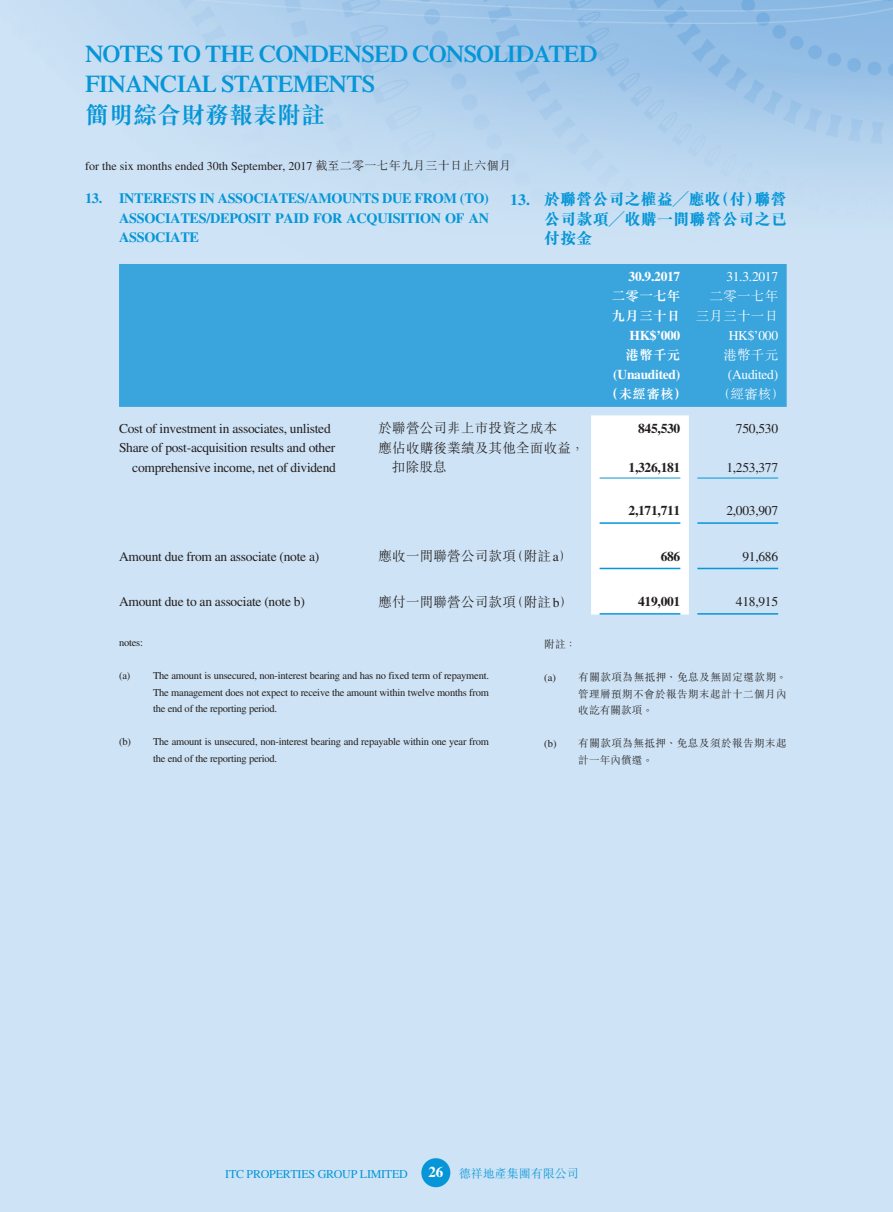
<style>
.page{position:relative;width:893px;height:1212px;background:#cee3f5}
.page>*{position:absolute;margin:0;border:0;box-sizing:border-box;transform-origin:0 0}
.t1{font:600 24px "Times LT Std";letter-spacing:-.03em;color:#0696d7}
.t2{font:700 24px "M Sung HK";color:#0696d7}
._001_H1_C{font:800 15.75px/19.5px "M Sung HK";letter-spacing:.03em;color:#0696d7;text-align:justify}
.t3{font:700 15px "Times LT Std";color:#fff}
._01_H1_E{font:700 14.25px/19.5px "Times LT Std";letter-spacing:-.02em;color:#0696d7;text-align:justify}
._50_Table_txt{font:13.5px "Times LT Std";letter-spacing:-.02em;color:#231f20}
._50_Table_txt-2{font:300 13.5px/19.5px "M Sung HK";letter-spacing:.02em;color:#231f20}
._50_Table_txt-3{font:700 13.5px "Times LT Std";letter-spacing:-.02em;color:#231f20}
._50_Table_txt-4{font:700 13.5px "Times LT Std";letter-spacing:-.02em;color:#fff}
._50_Table_txt-5{font:13.5px "Times LT Std";letter-spacing:-.02em;color:#fff}
._50_Table_txt-6{font:700 13.5px "M Sung HK";letter-spacing:.02em;color:#fff}
._50_Table_txt-7{font:300 13.5px "M Sung HK";letter-spacing:.02em;color:#fff}
.t4{font:12px "Times LT Std";color:#231f20}
.t5{font:12px "Times LT Std";letter-spacing:-.02em;color:#0696d7}
.t6{font:300 12px "M Sung HK";color:#0696d7}
._06_Notes_E{font:10.5px/16.5px "Times LT Std";letter-spacing:-.02em;color:#231f20;text-align:justify}
._006_Notes_C{font:300 10.5px/16.5px "M Sung HK";letter-spacing:.05em;color:#231f20;text-align:justify}
.s1{font-family:"M Sung HK";font-weight:300}
.s2{font-family:"Times LT Std";font-weight:700}
.s3{font-family:"Times LT Std";font-weight:400}
</style>
<div class="page">
<img style="left:73px;top:0;width:820px;height:207px">
<div style="left:421px;top:1158px;width:29px;height:29px;background:#0696d7;border-radius:50%"></div>
<div style="left:119px;top:264px;width:668px;height:143px;background:#3aa5dd"></div>
<div style="left:591px;top:415px;width:98px;height:200px;background:#fff"></div>
<hr style="left:600px;top:478px;width:80px;height:1px;background:#0696d7">
<hr style="left:697px;top:478px;width:81px;height:1px;background:#0696d7">
<hr style="left:600px;top:522px;width:80px;height:2px;background:#0696d7">
<hr style="left:697px;top:522px;width:81px;height:2px;background:#0696d7">
<hr style="left:600px;top:568px;width:80px;height:1px;background:#0696d7">
<hr style="left:697px;top:568px;width:81px;height:1px;background:#0696d7">
<hr style="left:600px;top:613px;width:80px;height:2px;background:#0696d7">
<hr style="left:697px;top:613px;width:81px;height:2px;background:#0696d7">
<p class="t1" style="left:85px;top:40px;width:514px">NOTES TO THE CONDENSED CONSOLIDATED</p>
<p class="t1" style="left:85px;top:70px;width:292px">FINANCIAL STATEMENTS</p>
<p class="t2" style="left:85px;top:103px;width:241px">簡明綜合財務報表附註</p>
<p class="t4" style="left:85px;top:159px;width:427px">for the six months ended 30th September, 2017 <span class="s1">截至二零一七年九月三十日止六個月</span></p>
<p class="_001_H1_C" style="left:544px;top:190px;width:244px;text-indent:-34px"><span class="s2">13.</span> 於聯營公司之權益╱應收（付）聯營公司款項╱收購一間聯營公司之已付按金</p>
<p class="_01_H1_E" style="left:119px;top:188px;width:371px;text-indent:-34px">13. INTERESTS IN ASSOCIATES/AMOUNTS DUE FROM (TO)<br>ASSOCIATES/DEPOSIT PAID FOR ACQUISITION OF AN ASSOCIATE</p>
<p class="_50_Table_txt-4" style="left:628px;top:269px;width:53px">30.9.2017</p>
<p class="_50_Table_txt-5" style="left:726px;top:269px;width:53px">31.3.2017</p>
<p class="_50_Table_txt-6" style="left:612px;top:289px;width:70px">二零一七年</p>
<p class="_50_Table_txt-6" style="left:612px;top:309px;width:70px">九月三十日</p>
<p class="_50_Table_txt-7" style="left:710px;top:287px;width:70px">二零一七年</p>
<p class="_50_Table_txt-7" style="left:696px;top:306px;width:84px">三月三十一日</p>
<p class="_50_Table_txt-4" style="left:629px;top:327px;width:52px">HK$’000</p>
<p class="_50_Table_txt-5" style="left:729px;top:328px;width:51px">HK$’000</p>
<p class="_50_Table_txt-6" style="left:625px;top:348px;width:56px">港幣千元</p>
<p class="_50_Table_txt-7" style="left:723px;top:345px;width:56px">港幣千元</p>
<p class="_50_Table_txt-4" style="left:613px;top:366px;width:69px">(Unaudited)</p>
<p class="_50_Table_txt-5" style="left:728px;top:367px;width:52px">(Audited)</p>
<p class="_50_Table_txt-6" style="left:605px;top:387px;width:83px">（未經審核）</p>
<p class="_50_Table_txt-7" style="left:717px;top:384px;width:70px">（經審核）</p>
<p class="_50_Table_txt" style="left:119px;top:420px;width:213px">Cost of investment in associates, unlisted</p>
<p class="_50_Table_txt-2" style="left:378px;top:418px;width:180px">於聯營公司非上市投資之成本</p>
<p class="_50_Table_txt-3" style="left:638px;top:420px;width:44px">845,530</p>
<p class="_50_Table_txt" style="left:736px;top:420px;width:44px">750,530</p>
<p class="_50_Table_txt" style="left:119px;top:440px;width:218px">Share of post-acquisition results and other</p>
<p class="_50_Table_txt" style="left:132px;top:459px;width:205px">comprehensive income, net of dividend</p>
<p class="_50_Table_txt-2" style="left:392px;top:437px;width:194px;text-indent:-14px">應佔收購後業績及其他全面收益，扣除股息</p>
<p class="_50_Table_txt-3" style="left:628px;top:459px;width:53px">1,326,181</p>
<p class="_50_Table_txt" style="left:726px;top:459px;width:53px">1,253,377</p>
<p class="_50_Table_txt-3" style="left:628px;top:502px;width:53px">2,171,711</p>
<p class="_50_Table_txt" style="left:726px;top:503px;width:53px">2,003,907</p>
<p class="_50_Table_txt" style="left:119px;top:548px;width:202px">Amount due from an associate (note a)</p>
<p class="_50_Table_txt-2" style="left:378px;top:545px;width:195px">應收一間聯營公司款項（附註<span class="s3">a</span>）</p>
<p class="_50_Table_txt-3" style="left:661px;top:548px;width:21px">686</p>
<p class="_50_Table_txt" style="left:742px;top:548px;width:37px">91,686</p>
<p class="_50_Table_txt" style="left:119px;top:594px;width:187px">Amount due to an associate (note b)</p>
<p class="_50_Table_txt-2" style="left:378px;top:591px;width:196px">應付一間聯營公司款項（附註<span class="s3">b</span>）</p>
<p class="_50_Table_txt-3" style="left:638px;top:593px;width:44px">419,001</p>
<p class="_50_Table_txt" style="left:736px;top:594px;width:44px">418,915</p>
<p class="_06_Notes_E" style="left:119px;top:634px;width:26px">notes:</p>
<p class="_06_Notes_E" style="left:153px;top:667px;width:337px;text-indent:-34px">(a) The amount is unsecured, non-interest bearing and has no fixed term of repayment.<br>The management does not expect to receive the amount within twelve months from the end of the reporting period.</p>
<p class="_06_Notes_E" style="left:153px;top:733px;width:337px;text-indent:-34px">(b) The amount is unsecured, non-interest bearing and repayable within one year from the end of the reporting period.</p>
<p class="_006_Notes_C" style="left:544px;top:635px;width:33px">附註：</p>
<p class="_006_Notes_C" style="left:578px;top:668px;width:210px;text-indent:-34px"><span class="s3">(a)</span> 有關款項為無抵押、免息及無固定還款期。管理層預期不會於報告期末起計十二個月內收訖有關款項。</p>
<p class="_006_Notes_C" style="left:578px;top:734px;width:210px;text-indent:-34px"><span class="s3">(b)</span> 有關款項為無抵押、免息及須於報告期末起計一年內償還。</p>
<p class="t5" style="left:225px;top:1167px;width:184px">ITC PROPERTIES GROUP LIMITED</p>
<p class="t3" style="left:428px;top:1163px;width:16px">26</p>
<p class="t6" style="left:459px;top:1165px;width:121px">德祥地產集團有限公司</p>
</div>
